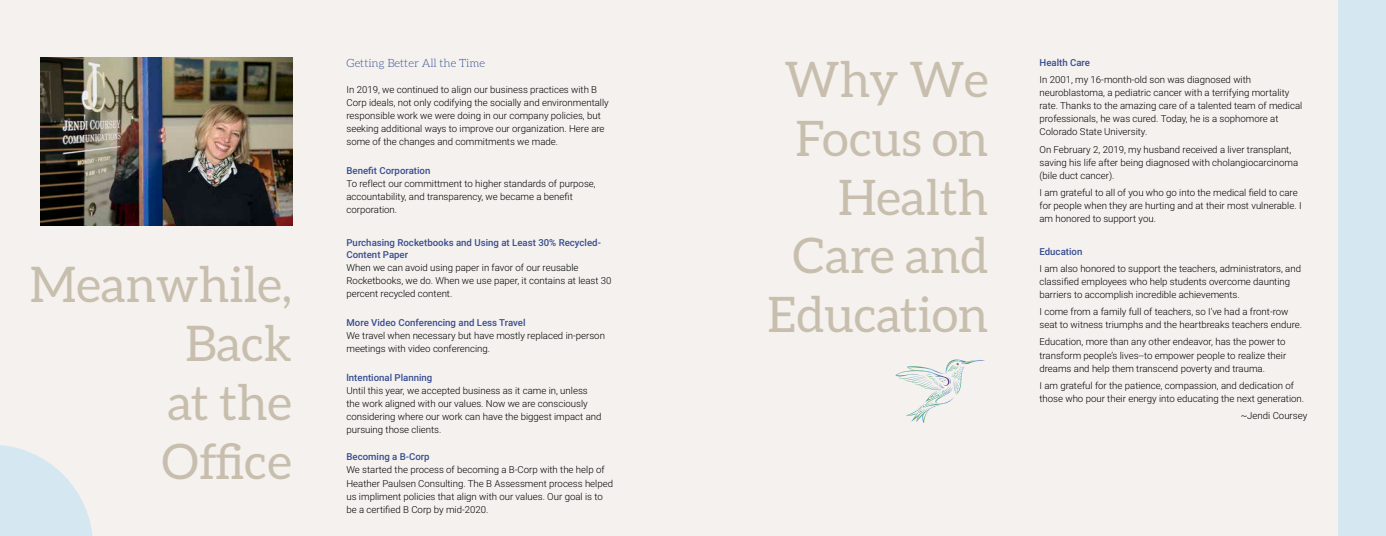
<style>
.page{position:relative;width:1386px;height:536px;background:#fff}
.page>*{position:absolute;margin:0;border:0;box-sizing:border-box;transform-origin:0 0}
.t1{font:49px/58.8px "Aleo";color:#c8bead;text-align:right}
.t2{font:300 11.38px "Aleo";color:#384d91}
.t3{font:300 9.62px/13.1px "Roboto";color:#000}
.t4{font:500 9.62px/11.5px "Roboto";color:#384d91}
</style>
<div class="page">
<div style="left:0;top:0;width:693px;height:535px;background:#f4f1ee"></div>
<div style="left:693px;top:0;width:693px;height:535px;background:#f4f1ee"></div>
<div style="left:1339px;top:0;width:47px;height:536px;background:#d5e7f0"></div>
<svg style="left:895px;top:359px;width:90px;height:64px"></svg>
<svg style="left:0;top:445px;width:93px;height:91px"></svg>
<img style="left:40px;top:57px;width:252px;height:169px">
<h1 class="t1" style="left:30px;top:254px;width:264px">Meanwhile,<br>Back<br>at the<br>Office</h1>
<p class="t2" style="left:346px;top:56px;width:140px">Getting Better All the Time</p>
<p class="t3" style="left:346px;top:82px;width:264px">In 2019, we continued to align our business practices with B Corp ideals, not only codifying the socially and environmentally responsible work we were doing in our company policies, but seeking additional ways to improve our organization. Here are some of the changes and commitments we made.</p>
<p class="t4" style="left:346px;top:164px;width:85px">Benefit Corporation</p>
<p class="t3" style="left:346px;top:177px;width:251px">To reflect our committment to higher standards of purpose, accountability, and transparency, we became a benefit corporation.</p>
<p class="t4" style="left:346px;top:236px;width:256px">Purchasing Rocketbooks and Using at Least 30% Recycled-<br>Content Paper</p>
<p class="t3" style="left:346px;top:260px;width:267px">When we can avoid using paper in favor of our reusable<br>Rocketbooks, we do. When we use paper, it contains at least 30 percent recycled content.</p>
<p class="t4" style="left:346px;top:316px;width:181px">More Video Conferencing and Less Travel</p>
<p class="t3" style="left:346px;top:328px;width:260px">We travel when necessary but have mostly replaced in-person meetings with video conferencing.</p>
<p class="t4" style="left:346px;top:371px;width:87px">lntentional Planning</p>
<p class="t3" style="left:346px;top:383px;width:256px">Until this year, we accepted business as it came in, unless the work aligned with our values. Now we are consciously considering where our work can have the biggest impact and pursuing those clients.</p>
<p class="t4" style="left:346px;top:450px;width:85px">Becoming a B-Corp</p>
<p class="t3" style="left:346px;top:463px;width:268px">We started the process of becoming a B-Corp with the help of Heather Paulsen Consulting. The B Assessment process helped us impliment policies that align with our values. Our goal is to be a certified B Corp by mid-2020.</p>
<h1 class="t1" style="left:768px;top:49px;width:222px">Why We<br>Focus on<br>Health<br>Care and<br>Education</h1>
<p class="t4" style="left:1040px;top:56px;width:52px">Health Care</p>
<p class="t3" style="left:1040px;top:72px;width:264px">In 2001, my 16-month-old son was diagnosed with neuroblastoma, a pediatric cancer with a terrifying mortality rate. Thanks to the amazing care of a talented team of medical professionals, he was cured. Today, he is a sophomore at Colorado State University.</p>
<p class="t3" style="left:1040px;top:142px;width:260px">On February 2, 2019, my husband received a liver transplant, saving his life after being diagnosed with cholangiocarcinoma (bile duct cancer).</p>
<p class="t3" style="left:1040px;top:185px;width:264px">I am grateful to all of you who go into the medical field to care for people when they are hurting and at their most vulnerable. I am honored to support you.</p>
<p class="t4" style="left:1040px;top:245px;width:44px">Education</p>
<p class="t3" style="left:1040px;top:261px;width:263px">I am also honored to support the teachers, administrators, and classified employees who help students overcome daunting barriers to accomplish incredible achievements.</p>
<p class="t3" style="left:1040px;top:305px;width:264px">I come from a family full of teachers, so I’ve had a front-row seat to witness triumphs and the heartbreaks teachers endure.</p>
<p class="t3" style="left:1040px;top:335px;width:248px;text-align:justify">Education, more than any other endeavor, has the power to transform people’s lives--to empower people to realize their dreams and help them transcend poverty and trauma.</p>
<p class="t3" style="left:1040px;top:378px;width:266px">I am grateful for the patience, compassion, and dedication of those who pour their energy into educating the next generation.</p>
<p class="t3" style="left:1241px;top:408px;width:68px">~Jendi Coursey</p>
</div>
